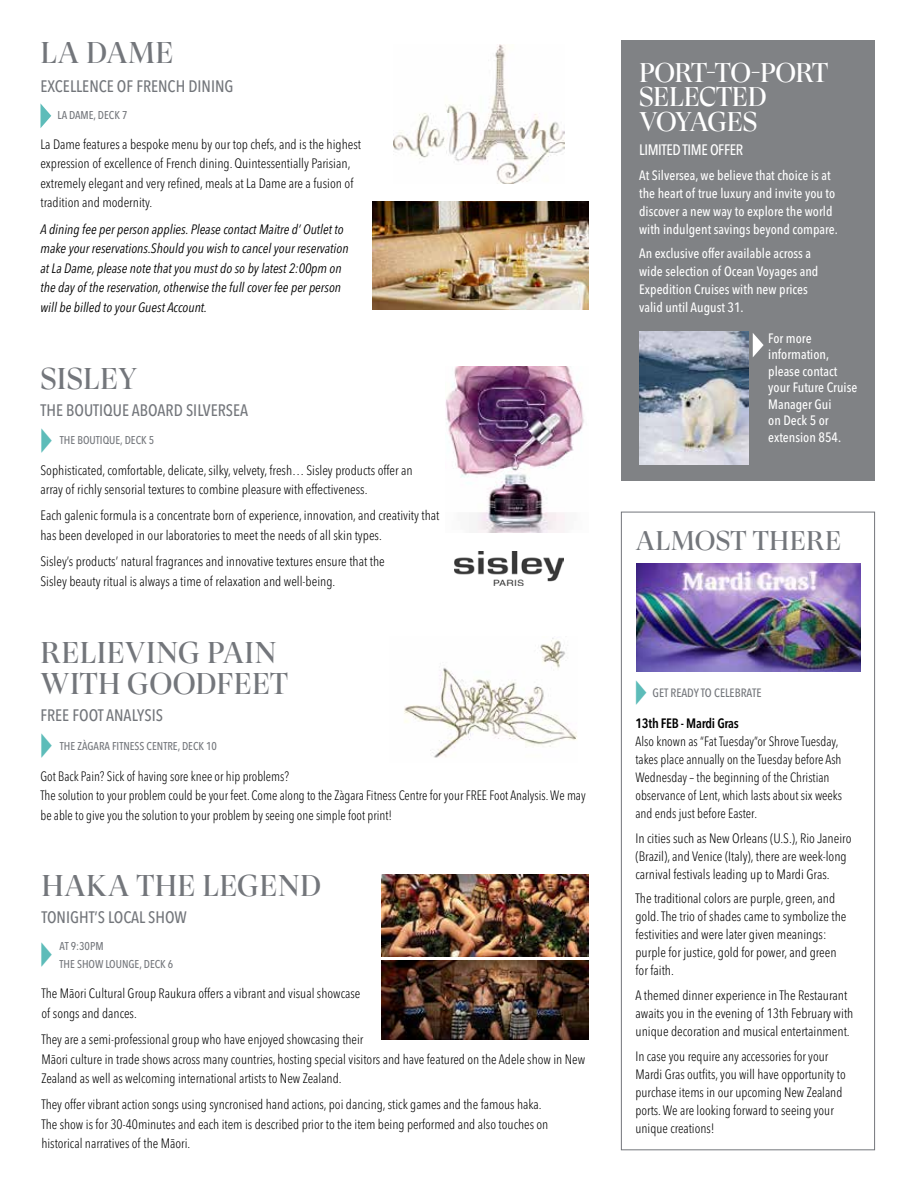
<style>
.page{position:relative;width:918px;height:1188px;background:#fff}
.page>*{position:absolute;margin:0;border:0;box-sizing:border-box;transform-origin:0 0}
.t1{font:30px/31.5px "GT Super Display";letter-spacing:.01em;color:#73767b}
.t2{font:27px/24.3px "GT Super Display";letter-spacing:-.02em;color:#fff}
.t3{font:27px "GT Super Display";letter-spacing:.01em;color:#73767b}
.t4{font:500 condensed 16.5px "Avenir Next LT Pro";color:#73767b}
.t5{font:500 condensed 15px "Avenir Next LT Pro";letter-spacing:-.025em;color:#fff}
.t6{font:300 condensed 13.5px/18px "Avenir Next LT Pro";color:#000}
.t7{font:500 condensed 13.5px/18px "Avenir Next LT Pro";color:#fff}
.t8{font:italic condensed 13.5px/19.5px "Avenir Next LT Pro";color:#000}
.t9{font:300 condensed 13.5px/19.5px "Avenir Next LT Pro";color:#000;scale:.95 1}
.t10{font:600 condensed 13.5px "Avenir Next LT Pro";letter-spacing:-.02em;color:#000}
.t11{font:300 condensed 13.35px/18px "Avenir Next LT Pro";color:#000}
.t12{font:500 condensed 12px "Avenir Next LT Pro";color:#73767b}
.t13{font:500 condensed 11.25px/18px "Avenir Next LT Pro";color:#73767b}
</style>
<div class="page">
<img style="left:446px;top:366px;width:138px;height:167px">
<img style="left:454px;top:551px;width:109px;height:34px">
<div style="left:621px;top:40px;width:254px;height:441px;background:#808285"></div>
<img style="left:639px;top:331px;width:109px;height:133px">
<svg style="left:753px;top:333px;width:11px;height:24px"></svg>
<img style="left:404px;top:638px;width:173px;height:120px">
<img style="left:373px;top:201px;width:215px;height:108px">
<img style="left:393px;top:44px;width:171px;height:140px">
<svg style="left:40px;top:103px;width:11px;height:25px"></svg>
<img style="left:381px;top:875px;width:207px;height:82px">
<img style="left:381px;top:960px;width:207px;height:79px">
<div style="left:621px;top:512px;width:254px;height:638px;border:1px solid #73767b"></div>
<img style="left:636px;top:563px;width:224px;height:108px">
<h1 class="t1" style="left:41px;top:38px;width:134px">LA DAME</h1>
<p class="t4" style="left:40px;top:76px;width:195px">EXCELLENCE OF FRENCH DINING</p>
<p class="t13" style="left:58px;top:106px;width:71px">LA DAME, DECK 7</p>
<p class="t6" style="left:40px;top:134px;width:322px;line-height:19.5px">La Dame features a bespoke menu by our top chefs, and is the highest expression of excellence of French dining. Quintessentially Parisian, extremely elegant and very refined, meals at La Dame are a fusion of tradition and modernity.</p>
<p class="t8" style="left:40px;top:219px;width:310px">A dining fee per person applies. Please contact Maitre d’ Outlet to make your reservations.Should you wish to cancel your reservation at La Dame, please note that you must do so by latest 2:00pm on the day of the reservation, otherwise the full cover fee per person will be billed to your Guest Account.</p>
<h1 class="t1" style="left:41px;top:363px;width:99px">SISLEY</h1>
<p class="t4" style="left:40px;top:400px;width:209px">THE BOUTIQUE ABOARD SILVERSEA</p>
<p class="t13" style="left:60px;top:431px;width:96px">THE BOUTIQUE, DECK 5</p>
<p class="t6" style="left:40px;top:460px;width:374px;line-height:19.5px">Sophisticated, comfortable, delicate, silky, velvety, fresh… Sisley products offer an array of richly sensorial textures to combine pleasure with effectiveness.</p>
<p class="t6" style="left:40px;top:506px;width:400px;line-height:19.5px">Each galenic formula is a concentrate born of experience, innovation, and creativity that has been developed in our laboratories to meet the needs of all skin types.</p>
<p class="t6" style="left:40px;top:552px;width:346px;line-height:19.5px">Sisley’s products’ natural fragrances and innovative textures ensure that the<br>Sisley beauty ritual is always a time of relaxation and well-being.</p>
<h1 class="t1" style="left:41px;top:638px;width:249px">RELIEVING PAIN<br>WITH GOODFEET</h1>
<p class="t4" style="left:40px;top:706px;width:124px">FREE FOOT ANALYSIS</p>
<p class="t13" style="left:60px;top:737px;width:159px">THE ZÀGARA FITNESS CENTRE, DECK 10</p>
<p class="t9" style="left:40px;top:766px;width:575px">Got Back Pain? Sick of having sore knee or hip problems?<br>The solution to your problem could be your feet. Come along to the Zàgara Fitness Centre for your FREE Foot Analysis. We may be able to give you the solution to your problem by seeing one simple foot print!</p>
<h1 class="t1" style="left:41px;top:870px;width:281px">HAKA THE LEGEND</h1>
<p class="t4" style="left:41px;top:907px;width:147px">TONIGHT’S LOCAL SHOW</p>
<p class="t13" style="left:60px;top:937px;width:115px">AT 9:30PM<br>THE SHOW LOUNGE, DECK 6</p>
<p class="t6" style="left:41px;top:984px;width:320px;line-height:19.5px">The Māori Cultural Group Raukura offers a vibrant and visual showcase of songs and dances.</p>
<p class="t6" style="left:41px;top:1030px;width:545px;line-height:19.5px">They are a semi-professional group who have enjoyed showcasing their<br>Māori culture in trade shows across many countries, hosting special visitors and have featured on the Adele show in New<br>Zealand as well as welcoming international artists to New Zealand.</p>
<p class="t6" style="left:41px;top:1095px;width:509px;line-height:19.5px">They offer vibrant action songs using syncronised hand actions, poi dancing, stick games and the famous haka.<br>The show is for 30-40minutes and each item is described prior to the item being performed and also touches on historical narratives of the Māori.</p>
<h2 class="t2" style="left:639px;top:61px;width:191px">PORT-TO-PORT<br>SELECTED<br>VOYAGES</h2>
<p class="t5" style="left:639px;top:141px;width:105px">LIMITED TIME OFFER</p>
<p class="t7" style="left:639px;top:166px;width:200px">At Silversea, we believe that choice is at the heart of true luxury and invite you to discover a new way to explore the world with indulgent savings beyond compare.</p>
<p class="t7" style="left:639px;top:245px;width:181px">An exclusive offer available across a wide selection of Ocean Voyages and<br>Expedition Cruises with new prices valid until August 31.</p>
<p class="t7" style="left:768px;top:330px;width:91px;line-height:16.5px">For more information, please contact your Future Cruise<br>Manager Gui<br>on Deck 5 or extension 854.</p>
<h2 class="t3" style="left:636px;top:526px;width:207px">ALMOST THERE</h2>
<p class="t12" style="left:653px;top:686px;width:111px">GET READY TO CELEBRATE</p>
<p class="t10" style="left:635px;top:715px;width:105px">13th FEB - Mardi Gras</p>
<p class="t11" style="left:635px;top:732px;width:208px">Also known as “Fat Tuesday”or Shrove Tuesday, takes place annually on the Tuesday before Ash Wednesday – the beginning of the Christian observance of Lent, which lasts about six weeks and ends just before Easter.</p>
<p class="t6" style="left:635px;top:829px;width:218px">In cities such as New Orleans (U.S.), Rio Janeiro (Brazil), and Venice (Italy), there are week-long carnival festivals leading up to Mardi Gras.</p>
<p class="t6" style="left:635px;top:890px;width:213px">The traditional colors are purple, green, and gold. The trio of shades came to symbolize the festivities and were later given meanings: purple for justice, gold for power, and green for faith.</p>
<p class="t6" style="left:635px;top:986px;width:219px">A themed dinner experience in The Restaurant awaits you in the evening of 13th February with unique decoration and musical entertainment.</p>
<p class="t6" style="left:635px;top:1047px;width:212px">In case you require any accessories for your Mardi Gras outfits, you will have opportunity to purchase items in our upcoming New Zealand ports. We are looking forward to seeing your unique creations!</p>
</div>
